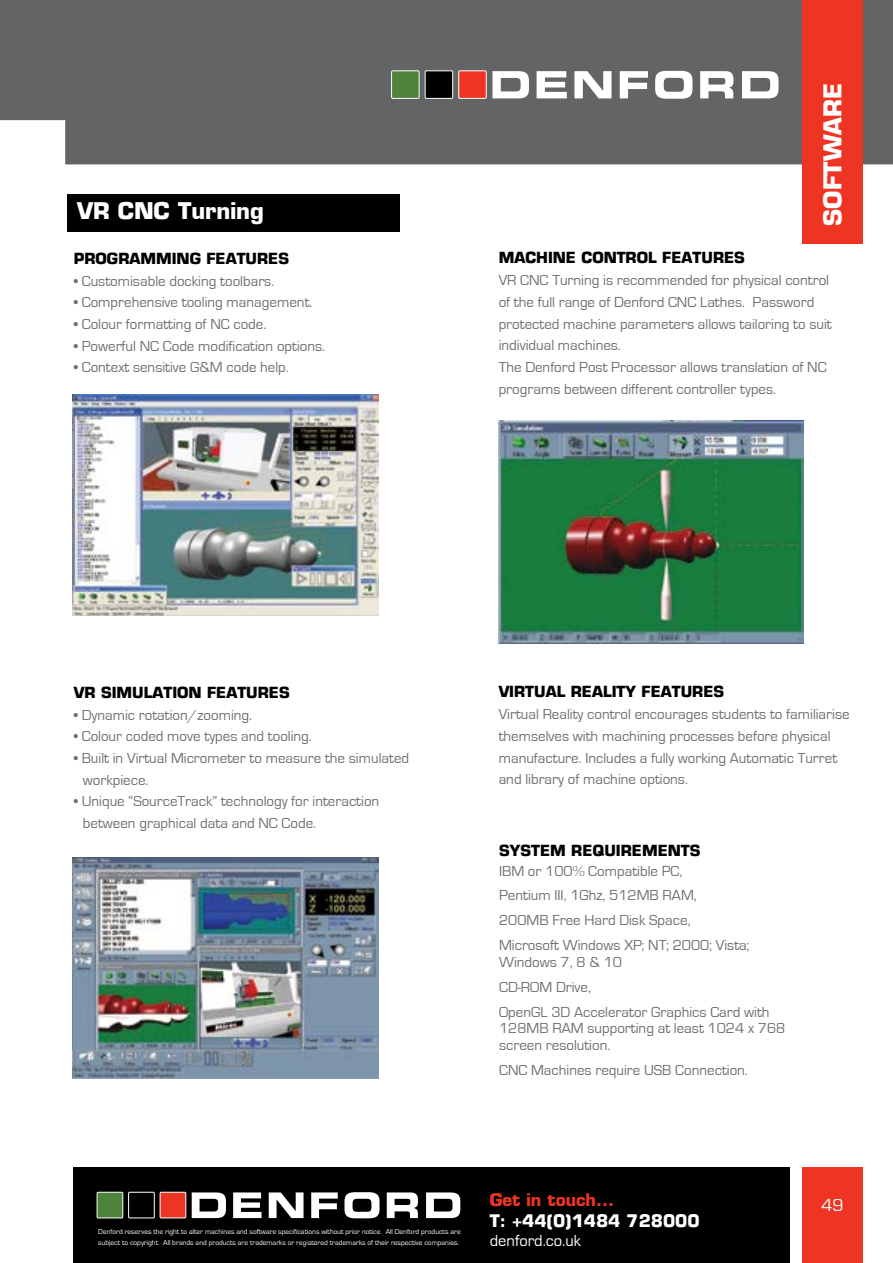
<style>
.page{position:relative;width:893px;height:1263px;background:#fff}
.page>*{position:absolute;margin:0;border:0;box-sizing:border-box;transform-origin:0 0}
.t1{font:700 24px "Eurostile";color:#fff}
.t2{font:700 22.5px "Eurostile";color:#fff}
.t3{font:18px "Eurostile";color:#fff}
.t4{font:700 16.95px "Eurostile";color:#fff}
.t5{font:700 16.95px "Eurostile";color:#ee3524}
.t6{font:16.5px "Eurostile";color:#fff}
.t7{font:15px/21.8px "Eurostile";color:#6d6e71}
.t8{font:700 15px "Eurostile";color:#000}
.t9{font:7.35px/10.9px "Eurostile";color:#fff}
</style>
<div class="page">
<div style="left:0;top:0;width:893px;height:164px;background:#636466"></div>
<div style="left:803px;top:0;width:60px;height:243px;background:#ee3524"></div>
<div style="left:803px;top:1167px;width:60px;height:96px;background:#ee3524"></div>
<div style="left:73px;top:1167px;width:716px;height:96px;background:#000"></div>
<svg style="left:96px;top:1191px;width:130px;height:28px"></svg>
<svg style="left:233px;top:1192px;width:29px;height:26px"></svg>
<svg style="left:269px;top:1192px;width:35px;height:26px"></svg>
<svg style="left:311px;top:1192px;width:27px;height:26px"></svg>
<svg style="left:344px;top:1192px;width:35px;height:26px"></svg>
<svg style="left:387px;top:1192px;width:31px;height:26px"></svg>
<svg style="left:426px;top:1192px;width:34px;height:26px"></svg>
<svg style="left:391px;top:70px;width:138px;height:29px"></svg>
<svg style="left:537px;top:71px;width:30px;height:27px"></svg>
<svg style="left:574px;top:71px;width:37px;height:27px"></svg>
<svg style="left:620px;top:71px;width:28px;height:27px"></svg>
<svg style="left:655px;top:71px;width:37px;height:28px"></svg>
<svg style="left:700px;top:71px;width:33px;height:27px"></svg>
<svg style="left:742px;top:71px;width:36px;height:27px"></svg>
<div style="left:67px;top:194px;width:332px;height:38px;background:#000"></div>
<img style="left:73px;top:394px;width:305px;height:222px">
<img style="left:498px;top:421px;width:305px;height:222px">
<img style="left:72px;top:857px;width:307px;height:222px">
<h2 class="t2" style="left:77px;top:197px;width:188px">VR CNC Turning</h2>
<p class="t8" style="left:74px;top:249px;width:217px">PROGRAMMING FEATURES</p>
<p class="t7" style="left:74px;top:270px;width:202px">• Customisable docking toolbars.</p>
<p class="t7" style="left:74px;top:292px;width:240px">• Comprehensive tooling management.</p>
<p class="t7" style="left:74px;top:314px;width:194px">• Colour formatting of NC code.</p>
<p class="t7" style="left:74px;top:335px;width:253px">• Powerful NC Code modification options.</p>
<p class="t7" style="left:74px;top:357px;width:216px">• Context sensitive G&amp;M code help.</p>
<h1 class="t1" style="left:818px;top:226px;width:144px;rotate:-90deg">SOFTWARE</h1>
<p class="t8" style="left:499px;top:249px;width:248px">MACHINE CONTROL FEATURES</p>
<p class="t7" style="left:499px;top:270px;width:335px">VR CNC Turning is recommended for physical control of the full range of Denford CNC Lathes. Password protected machine parameters allows tailoring to suit individual machines.<br>The Denford Post Processor allows translation of NC programs between different controller types.</p>
<p class="t8" style="left:74px;top:683px;width:217px">VR SIMULATION FEATURES</p>
<p class="t7" style="left:74px;top:704px;width:180px">• Dynamic rotation/zooming.</p>
<p class="t7" style="left:74px;top:726px;width:239px">• Colour coded move types and tooling.</p>
<p class="t7" style="left:83px;top:747px;width:328px;text-indent:-9px">• Built in Virtual Micrometer to measure the simulated workpiece.</p>
<p class="t7" style="left:83px;top:791px;width:298px;text-indent:-9px">• Unique “SourceTrack” technology for interaction between graphical data and NC Code.</p>
<p class="t8" style="left:499px;top:683px;width:227px">VIRTUAL REALITY FEATURES</p>
<p class="t7" style="left:499px;top:704px;width:352px">Virtual Reality control encourages students to familiarise themselves with machining processes before physical manufacture. Includes a fully working Automatic Turret and library of machine options.</p>
<p class="t8" style="left:499px;top:841px;width:203px">SYSTEM REQUIREMENTS</p>
<p class="t7" style="left:499px;top:858px;width:252px;line-height:24.9px">IBM or 100% Compatible PC,<br>Pentium III, 1Ghz, 512MB RAM,<br>200MB Free Hard Disk Space,<br>Microsoft Windows XP; NT; 2000; Vista;</p>
<p class="t7" style="left:499px;top:950px;width:272px;line-height:24.9px">Windows 7, 8 &amp; 10<br>CD-ROM Drive,<br>OpenGL 3D Accelerator Graphics Card with</p>
<p class="t7" style="left:499px;top:1020px;width:288px;line-height:16.5px">128MB RAM supporting at least 1024 x 768 screen resolution.</p>
<p class="t7" style="left:499px;top:1059px;width:250px">CNC Machines require USB Connection.</p>
<p class="t9" style="left:98px;top:1227px;width:364px">Denford reserves the right to alter machines and software specifications without prior notice. All Denford products are subject to copyright. All brands and products are trademarks or registered trademarks of their respective companies.</p>
<p class="t5" style="left:490px;top:1189px;width:126px">Get in touch...</p>
<p class="t4" style="left:490px;top:1210px;width:211px">T: +44(0)1484 728000</p>
<p class="t6" style="left:490px;top:1231px;width:93px">denford.co.uk</p>
<p class="t3" style="left:822px;top:1195px;width:24px">49</p>
</div>
